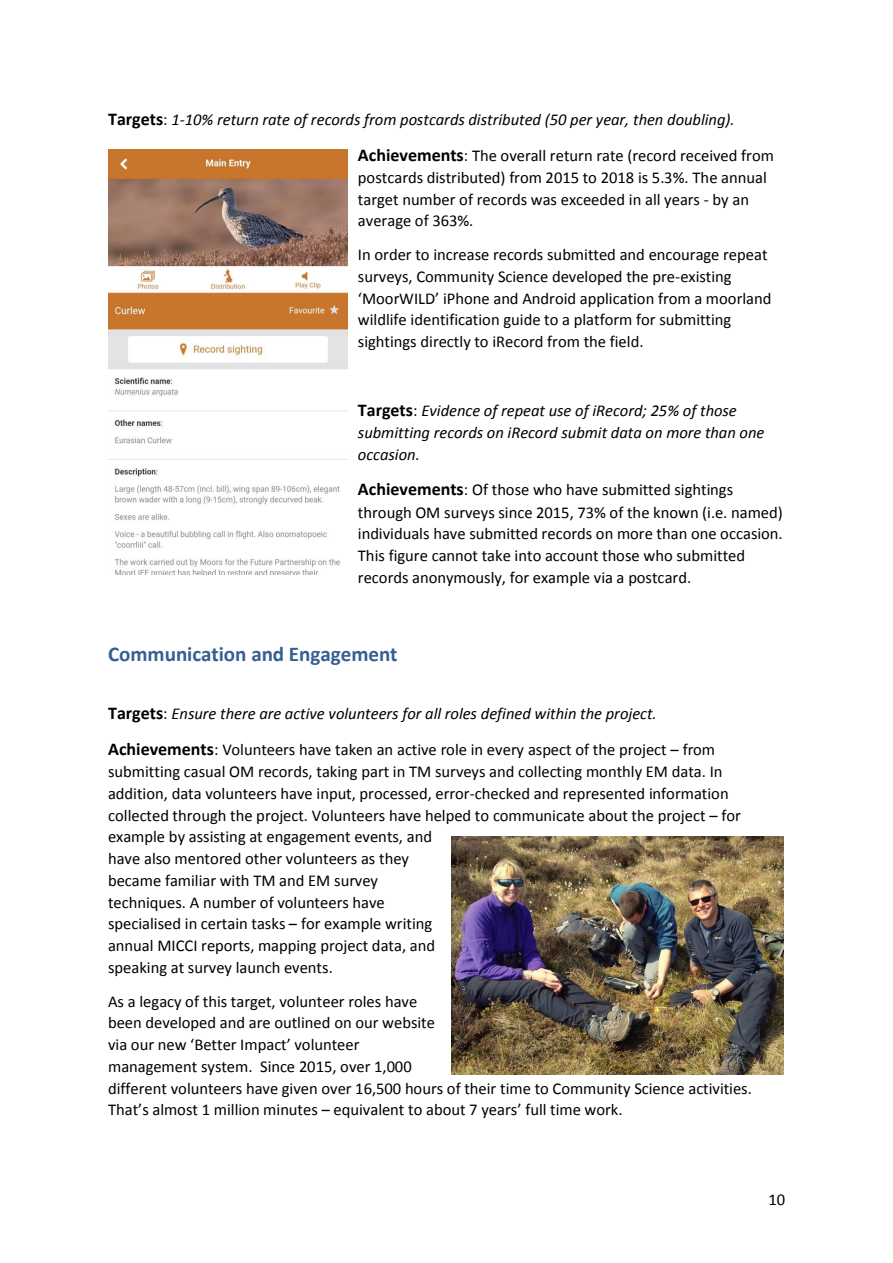
<style>
.page{position:relative;width:893px;height:1263px;background:#fff}
.page>*{position:absolute;margin:0;border:0;box-sizing:border-box;transform-origin:0 0}
.t1{font:700 21px "Calibri";color:#365f91}
.t2{font:16.5px/21.8px "Calibri";color:#000}
.t3{font:italic 16.5px/22px "Calibri";color:#000}
.s1{font-weight:700;font-style:normal;font-size:18px}
.s2{font-style:normal}
.s3{font-weight:700;font-size:18px}
</style>
<div class="page">
<img style="left:108px;top:149px;width:239px;height:425px">
<img style="left:452px;top:837px;width:331px;height:238px">
<p class="t3" style="left:108px;top:110px;width:628px"><span class="s1">Targets</span><span class="s2">:</span> 1-10% return rate of records from postcards distributed (50 per year, then doubling).</p>
<p class="t2" style="left:358px;top:146px;width:417px"><span class="s3">Achievements</span>: The overall return rate (record received from postcards distributed) from 2015 to 2018 is 5.3%. The annual target number of records was exceeded in all years - by an average of 363%.</p>
<p class="t2" style="left:358px;top:245px;width:415px">In order to increase records submitted and encourage repeat surveys, Community Science developed the pre-existing ‘MoorWILD’ iPhone and Android application from a moorland wildlife identification guide to a platform for submitting sightings directly to iRecord from the field.</p>
<p class="t3" style="left:358px;top:401px;width:408px"><span class="s1">Targets</span><span class="s2">:</span> Evidence of repeat use of iRecord; 25% of those submitting records on iRecord submit data on more than one occasion.</p>
<p class="t2" style="left:358px;top:480px;width:426px"><span class="s3">Achievements</span>: Of those who have submitted sightings through OM surveys since 2015, 73% of the known (i.e. named) individuals have submitted records on more than one occasion.<br>This figure cannot take into account those who submitted records anonymously, for example via a postcard.</p>
<h1 class="t1" style="left:108px;top:645px;width:291px">Communication and Engagement</h1>
<p class="t3" style="left:108px;top:704px;width:550px"><span class="s1">Targets</span><span class="s2">:</span> Ensure there are active volunteers for all roles defined within the project.</p>
<p class="t2" style="left:108px;top:740px;width:634px"><span class="s3">Achievements</span>: Volunteers have taken an active role in every aspect of the project – from submitting casual OM records, taking part in TM surveys and collecting monthly EM data. In addition, data volunteers have input, processed, error-checked and represented information collected through the project. Volunteers have helped to communicate about the project – for example by assisting at engagement events, and<br>have also mentored other volunteers as they<br>became familiar with TM and EM survey<br>techniques. A number of volunteers have<br>specialised in certain tasks – for example writing<br>annual MICCI reports, mapping project data, and<br>speaking at survey launch events.</p>
<p class="t2" style="left:108px;top:992px;width:645px">As a legacy of this target, volunteer roles have<br>been developed and are outlined on our website<br>via our new ‘Better Impact’ volunteer<br>management system. Since 2015, over 1,000<br>different volunteers have given over 16,500 hours of their time to Community Science activities.<br>That’s almost 1 million minutes – equivalent to about 7 years’ full time work.</p>
<p class="t2" style="left:768px;top:1190px;width:18px">10</p>
</div>
